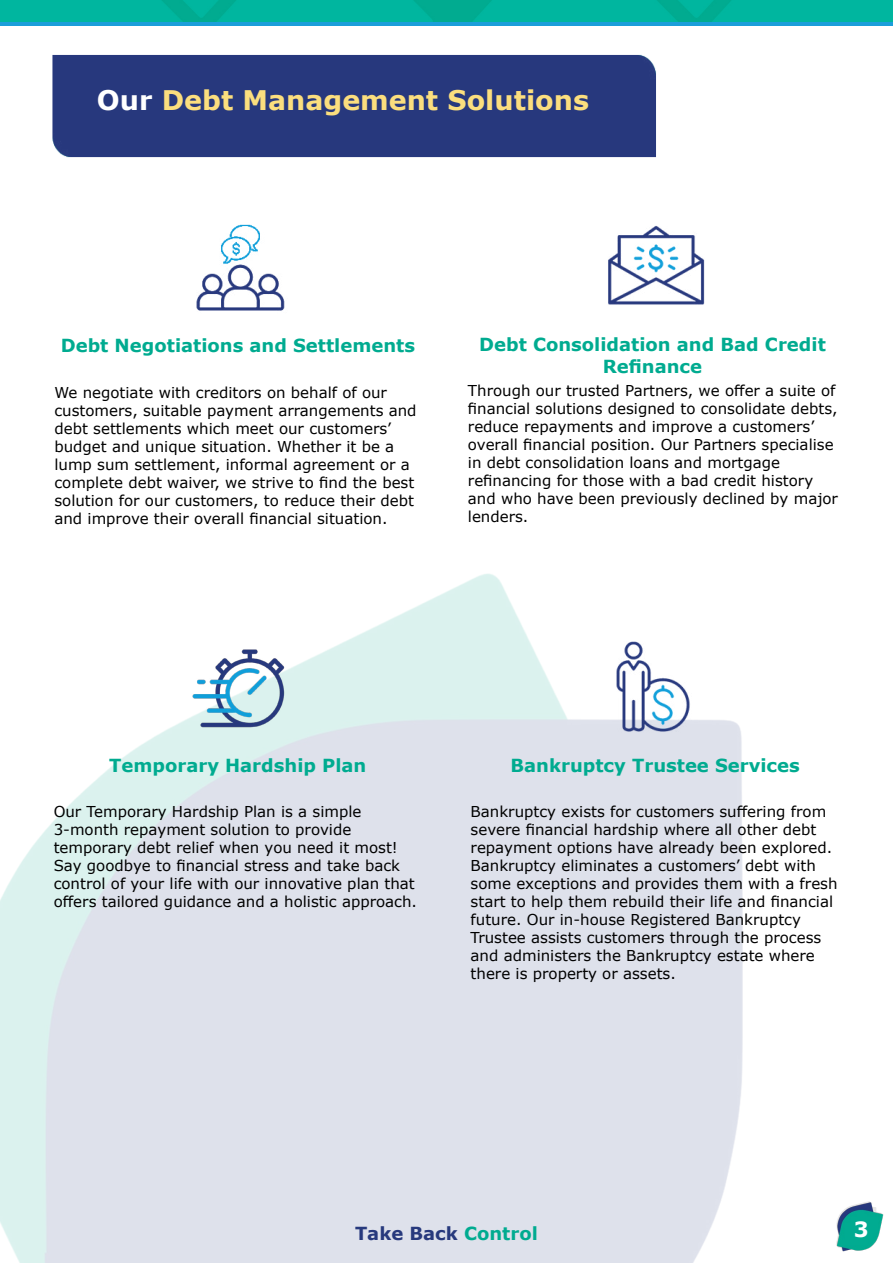
<style>
.page{position:relative;width:893px;height:1263px;background:#fff}
.page>*{position:absolute;margin:0;border:0;box-sizing:border-box;transform-origin:0 0}
.t1{font:700 27px "Verdana";color:#fbde7e}
.t2{font:700 21px "Verdana";color:#fff}
.t3{font:700 18px/21.6px "Verdana";color:#00ab90;text-align:center}
.t4{font:700 18px "Verdana";color:#27397d}
.t5{font:15px/18px "Verdana";color:#000}
.s1{color:#fff}
.s2{color:#00ab90}
</style>
<div class="page">
<img style="left:836px;top:1201px;width:48px;height:51px">
<div style="left:0;top:0;width:893px;height:25px;background:linear-gradient(to right,#1b9eda,#1b9eda)"></div>
<img style="left:0;top:0;width:893px;height:21px">
<img style="left:196px;top:224px;width:89px;height:87px">
<img style="left:608px;top:226px;width:97px;height:79px">
<img style="left:601px;top:641px;width:99px;height:92px">
<img style="left:188px;top:649px;width:100px;height:84px">
<div style="left:52px;top:54px;width:604px;height:104px;background:#27387d"></div>
<h1 class="t1" style="left:97px;top:81px;width:494px"><span class="s1">Our</span> Debt Management Solutions</h1>
<p class="t3" style="left:61px;top:335px;width:356px">Debt Negotiations and Settlements</p>
<p class="t5" style="left:54px;top:383px;width:364px">We negotiate with creditors on behalf of our customers, suitable payment arrangements and debt settlements which meet our customers’ budget and unique situation. Whether it be a lump sum settlement, informal agreement or a complete debt waiver, we strive to find the best solution for our customers, to reduce their debt and improve their overall financial situation.</p>
<p class="t3" style="left:479px;top:334px;width:348px">Debt Consolidation and Bad Credit<br>Refinance</p>
<p class="t5" style="left:468px;top:382px;width:372px">Through our trusted Partners, we offer a suite of financial solutions designed to consolidate debts, reduce repayments and improve a customers’ overall financial position. Our Partners specialise in debt consolidation loans and mortgage refinancing for those with a bad credit history and who have been previously declined by major lenders.</p>
<p class="t3" style="left:109px;top:754px;width:259px">Temporary Hardship Plan</p>
<p class="t5" style="left:54px;top:802px;width:365px">Our Temporary Hardship Plan is a simple 3-month repayment solution to provide temporary debt relief when you need it most!<br>Say goodbye to financial stress and take back control of your life with our innovative plan that offers tailored guidance and a holistic approach.</p>
<p class="t3" style="left:510px;top:754px;width:291px">Bankruptcy Trustee Services</p>
<p class="t5" style="left:471px;top:802px;width:368px">Bankruptcy exists for customers suffering from severe financial hardship where all other debt repayment options have already been explored.<br>Bankruptcy eliminates a customers’ debt with some exceptions and provides them with a fresh start to help them rebuild their life and financial future. Our in-house Registered Bankruptcy Trustee assists customers through the process and administers the Bankruptcy estate where there is property or assets.</p>
<p class="t4" style="left:355px;top:1220px;width:184px">Take Back <span class="s2">Control</span></p>
<h2 class="t2" style="left:854px;top:1214px;width:16px">3</h2>
</div>
